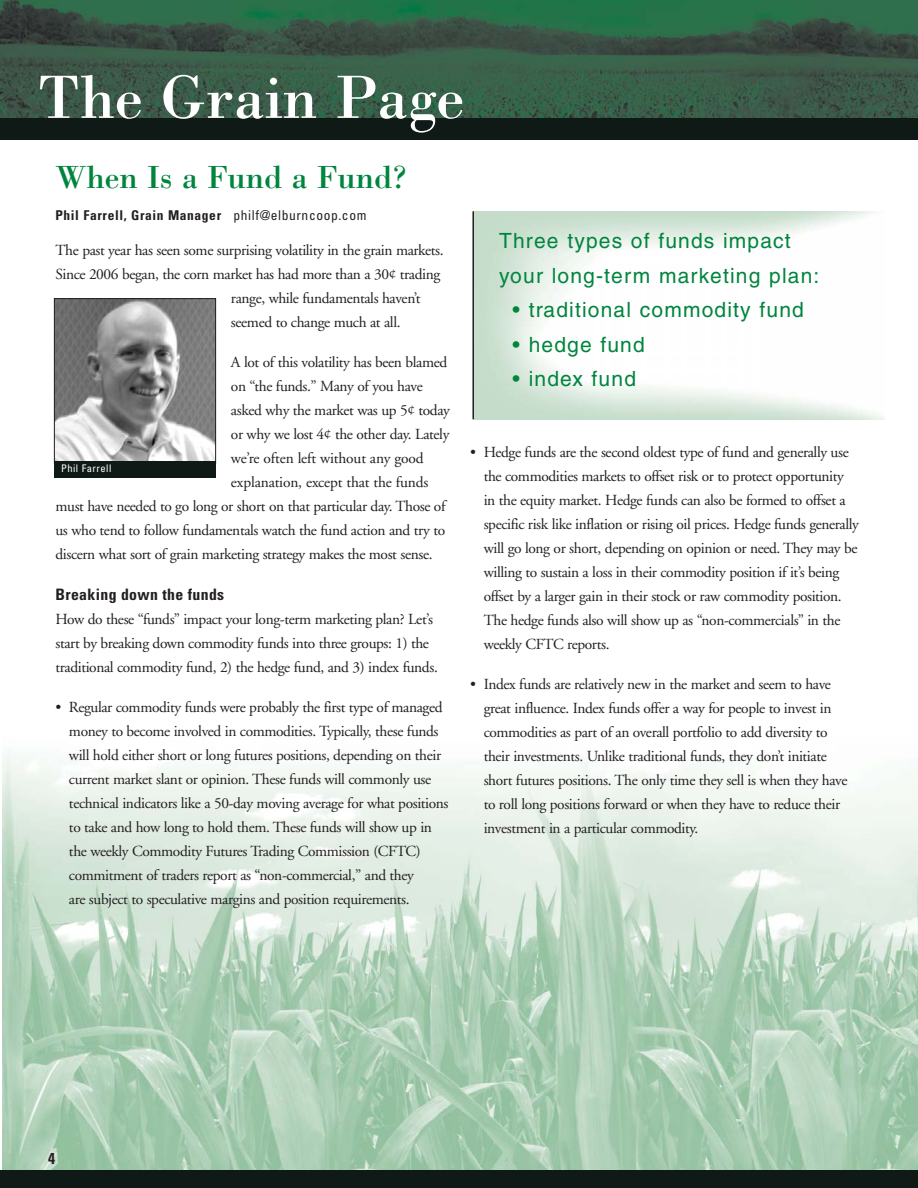
<style>
.page{position:relative;width:918px;height:1188px;background:#fff}
.page>*{position:absolute;margin:0;border:0;box-sizing:border-box;transform-origin:0 0}
.t1{font:63px "Bodoni";color:#fff}
.t2{font:33px "Bodoni";color:#00853e}
.t3{font:21px/34.5px "Helvetica";letter-spacing:.055em;color:#00853e}
.t4{font:700 condensed 15.75px "Univers";letter-spacing:.02em;color:#231f20}
.t5{font:15.3px/24px "Adobe Garamond";letter-spacing:-.025em;color:#231f20}
.t6{font:700 condensed 13.5px "Univers";letter-spacing:.045em;color:#231f20}
.t7{font:condensed 10.5px "Univers";letter-spacing:.045em;color:#fff}
.s1{font-weight:400}
</style>
<div class="page">
<img style="left:2px;top:750px;width:916px;height:421px">
<div style="left:0;top:1171px;width:918px;height:17px;background:#0f1a16"></div>
<img style="left:56px;top:300px;width:158px;height:162px">
<div style="left:54px;top:298px;width:162px;height:166px;border:1px solid #231f20"></div>
<div style="left:54px;top:462px;width:162px;height:16px;background:#0f1a16"></div>
<img style="left:0;top:0;width:918px;height:118px">
<div style="left:0;top:118px;width:918px;height:21px;background:#0f1a16"></div>
<hr style="left:472px;top:211px;width:2px;height:208px;background:#231f20">
<h1 class="t1" style="left:38px;top:75px;width:428px">The Grain Page</h1>
<h2 class="t2" style="left:56px;top:165px;width:353px">When Is a Fund a Fund?</h2>
<p class="t6" style="left:56px;top:211px;width:312px">Phil Farrell, Grain Manager <span class="s1">philf@elburncoop.com</span></p>
<p class="t5" style="left:56px;top:240px;width:390px">The past year has seen some surprising volatility in the grain markets.</p>
<p class="t5" style="left:56px;top:264px;width:386px">Since 2006 began, the corn market has had more than a 30¢ trading</p>
<p class="t5" style="left:231px;top:288px;width:191px">range, while fundamentals haven’t</p>
<p class="t5" style="left:231px;top:312px;width:171px">seemed to change much at all.</p>
<p class="t5" style="left:231px;top:352px;width:218px">A lot of this volatility has been blamed</p>
<p class="t5" style="left:231px;top:376px;width:193px">on “the funds.” Many of you have</p>
<p class="t5" style="left:231px;top:400px;width:220px">asked why the market was up 5¢ today</p>
<p class="t5" style="left:231px;top:424px;width:220px">or why we lost 4¢ the other day. Lately</p>
<p class="t5" style="left:231px;top:448px;width:194px">we’re often left without any good</p>
<p class="t5" style="left:231px;top:472px;width:199px">explanation, except that the funds</p>
<p class="t5" style="left:56px;top:496px;width:392px">must have needed to go long or short on that particular day. Those of</p>
<p class="t5" style="left:56px;top:520px;width:391px">us who tend to follow fundamentals watch the fund action and try to</p>
<p class="t5" style="left:56px;top:544px;width:379px">discern what sort of grain marketing strategy makes the most sense.</p>
<p class="t4" style="left:56px;top:588px;width:170px">Breaking down the funds</p>
<p class="t5" style="left:56px;top:608px;width:384px">How do these “funds” impact your long-term marketing plan? Let’s start by breaking down commodity funds into three groups: 1) the traditional commodity fund, 2) the hedge fund, and 3) index funds.</p>
<p class="t5" style="left:69px;top:696px;width:381px;text-indent:-13px">• Regular commodity funds were probably the first type of managed money to become involved in commodities. Typically, these funds will hold either short or long futures positions, depending on their current market slant or opinion. These funds will commonly use technical indicators like a 50-day moving average for what positions to take and how long to hold them. These funds will show up in the weekly Commodity Futures Trading Commission (CFTC) commitment of traders report as “non-commercial,” and they<br>are subject to speculative margins and position requirements.</p>
<p class="t7" style="left:61px;top:465px;width:52px">Phil Farrell</p>
<h3 class="t3" style="left:499px;top:225px;width:322px">Three types of funds impact your long-term marketing plan:</h3>
<h3 class="t3" style="left:513px;top:294px;width:293px">• traditional commodity fund</h3>
<h3 class="t3" style="left:513px;top:329px;width:134px">• hedge fund</h3>
<h3 class="t3" style="left:513px;top:363px;width:125px">• index fund</h3>
<p class="t5" style="left:484px;top:441px;width:377px;text-indent:-13px">• Hedge funds are the second oldest type of fund and generally use the commodities markets to offset risk or to protect opportunity in the equity market. Hedge funds can also be formed to offset a specific risk like inflation or rising oil prices. Hedge funds generally will go long or short, depending on opinion or need. They may be willing to sustain a loss in their commodity position if it’s being offset by a larger gain in their stock or raw commodity position.<br>The hedge funds also will show up as “non-commercials” in the weekly CFTC reports.</p>
<p class="t5" style="left:484px;top:673px;width:365px;text-indent:-13px">• Index funds are relatively new in the market and seem to have great influence. Index funds offer a way for people to invest in commodities as part of an overall portfolio to add diversity to their investments. Unlike traditional funds, they don’t initiate short futures positions. The only time they sell is when they have to roll long positions forward or when they have to reduce their investment in a particular commodity.</p>
<p class="t4" style="left:48px;top:1152px;width:8px">4</p>
</div>
